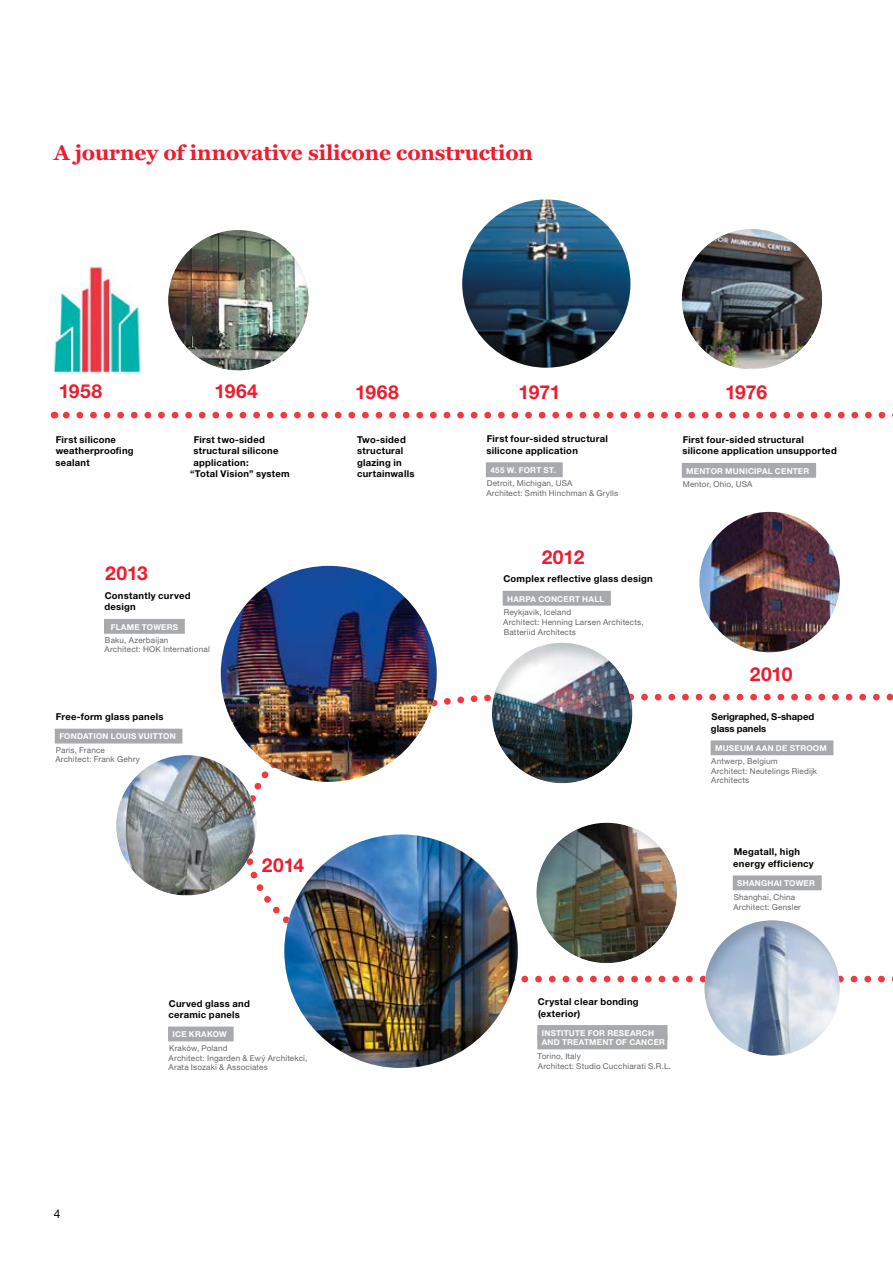
<style>
.page{position:relative;width:893px;height:1263px;background:#fff}
.page>*{position:absolute;margin:0;border:0;box-sizing:border-box;transform-origin:0 0}
.t1{font:700 21px "Georgia";letter-spacing:-.005em;color:#ed1c2f}
.t2{font:700 19.35px "Helvetica Neue LT Std";letter-spacing:-.005em;color:#ed1c2f}
.t3{font:12px "Helvetica Neue LT Std";color:#000}
.t4{font:700 9.45px/11.4px "Helvetica Neue LT Std";letter-spacing:.025em;color:#000}
.t5{font:700 9.45px/11.4px "Helvetica Neue LT Std";color:#000}
.t6{font:8.1px/9.8px "Helvetica Neue LT Std";letter-spacing:.02em;color:#636466}
.t7{font:700 8.1px/9.4px "Helvetica Neue LT Std";letter-spacing:.03em;color:#fff}
</style>
<div class="page">
<svg style="left:521px;top:976px;width:372px;height:6px"></svg>
<svg style="left:242px;top:692px;width:236px;height:90px"></svg>
<svg style="left:645px;top:694px;width:248px;height:6px"></svg>
<svg style="left:62px;top:412px;width:831px;height:6px"></svg>
<div style="left:156px;top:220px;width:164px;height:152px;background:#000;opacity:.15"></div>
<div style="left:682px;top:463px;width:134px;height:15px;background:#a7a9ac"></div>
<div style="left:670px;top:219px;width:165px;height:152px;background:#000;opacity:.15"></div>
<div style="left:693px;top:909px;width:159px;height:148px;background:#000;opacity:.15"></div>
<div style="left:733px;top:875px;width:89px;height:15px;background:#a7a9ac"></div>
<div style="left:486px;top:462px;width:77px;height:15px;background:#a7a9ac"></div>
<img style="left:462px;top:199px;width:168px;height:169px;border-radius:84px">
<div style="left:55px;top:729px;width:127px;height:14px;background:#a7a9ac"></div>
<div style="left:537px;top:1025px;width:130px;height:15px;background:#a7a9ac"></div>
<div style="left:537px;top:1034px;width:130px;height:15px;background:#a7a9ac"></div>
<img style="left:221px;top:566px;width:216px;height:216px;border-radius:108px">
<div style="left:104px;top:619px;width:81px;height:15px;background:#a7a9ac"></div>
<div style="left:168px;top:1026px;width:66px;height:15px;background:#a7a9ac"></div>
<img style="left:284px;top:834px;width:234px;height:234px;border-radius:117px">
<div style="left:503px;top:591px;width:108px;height:15px;background:#a7a9ac"></div>
<div style="left:480px;top:633px;width:165px;height:151px;background:#000;opacity:.15"></div>
<div style="left:711px;top:740px;width:122px;height:15px;background:#a7a9ac"></div>
<img style="left:699px;top:512px;width:141px;height:140px;border-radius:70px">
<div style="left:105px;top:745px;width:164px;height:151px;background:#000;opacity:.15"></div>
<div style="left:525px;top:812px;width:164px;height:152px;background:#000;opacity:.15"></div>
<img style="left:53px;top:265px;width:88px;height:108px">
<h1 class="t1" style="left:54px;top:139px;width:481px">A journey of innovative silicone construction</h1>
<h2 class="t2" style="left:59px;top:379px;width:45px">1958</h2>
<h2 class="t2" style="left:214px;top:379px;width:45px">1964</h2>
<h2 class="t2" style="left:355px;top:380px;width:45px">1968</h2>
<h2 class="t2" style="left:725px;top:380px;width:44px">1976</h2>
<p class="t4" style="left:486px;top:433px;width:123px">First four-sided structural silicone application</p>
<p class="t7" style="left:490px;top:465px;width:67px">455 W. FORT ST.</p>
<p class="t6" style="left:486px;top:479px;width:133px">Detroit, Michigan, USA<br>Architect: Smith Hinchman &amp; Grylls</p>
<h2 class="t2" style="left:518px;top:380px;width:44px">1971</h2>
<p class="t4" style="left:194px;top:434px;width:73px">First two-sided</p>
<p class="t4" style="left:193px;top:445px;width:87px">structural silicone</p>
<p class="t4" style="left:193px;top:457px;width:57px">application:</p>
<p class="t4" style="left:190px;top:468px;width:101px">“Total Vision” system</p>
<p class="t4" style="left:55px;top:434px;width:80px">First silicone weatherproofing sealant</p>
<p class="t4" style="left:357px;top:434px;width:59px">Two-sided structural glazing in curtainwalls</p>
<p class="t4" style="left:682px;top:434px;width:156px">First four-sided structural silicone application unsupported</p>
<p class="t7" style="left:686px;top:466px;width:125px">MENTOR MUNICIPAL CENTER</p>
<p class="t6" style="left:683px;top:479px;width:71px">Mentor, Ohio, USA</p>
<h2 class="t2" style="left:105px;top:561px;width:44px">2013</h2>
<p class="t4" style="left:104px;top:590px;width:88px">Constantly curved design</p>
<p class="t7" style="left:111px;top:622px;width:69px">FLAME TOWERS</p>
<p class="t6" style="left:105px;top:635px;width:107px">Baku, Azerbaijan<br>Architect: HOK International</p>
<p class="t4" style="left:56px;top:711px;width:109px">Free-form glass panels</p>
<p class="t7" style="left:59px;top:732px;width:118px">FONDATION LOUIS VUITTON</p>
<p class="t6" style="left:55px;top:745px;width:86px">Paris, France<br>Architect: Frank Gehry</p>
<h2 class="t2" style="left:262px;top:853px;width:44px">2014</h2>
<h3 class="t3" style="left:54px;top:1206px;width:8px">4</h3>
<p class="t4" style="left:168px;top:997px;width:83px">Curved glass and ceramic panels</p>
<p class="t7" style="left:173px;top:1029px;width:56px">ICE KRAKOW</p>
<p class="t6" style="left:169px;top:1043px;width:140px">Kraków, Poland<br>Architect: Ingarden &amp; Ewý Architekci,<br>Arata Isozaki &amp; Associates</p>
<h2 class="t2" style="left:542px;top:546px;width:44px">2012</h2>
<p class="t4" style="left:503px;top:573px;width:151px">Complex reflective glass design</p>
<p class="t7" style="left:507px;top:594px;width:98px">HARPA CONCERT HALL</p>
<p class="t6" style="left:503px;top:607px;width:142px">Reykjavik, Iceland<br>Architect: Henning Larsen Architects,<br>Batteriid Architects</p>
<p class="t4" style="left:538px;top:996px;width:102px">Crystal clear bonding (exterior)</p>
<p class="t7" style="left:542px;top:1028px;width:125px">INSTITUTE FOR RESEARCH<br>AND TREATMENT OF CANCER</p>
<p class="t6" style="left:538px;top:1051px;width:135px">Torino, Italy<br>Architect: Studio Cucchiarati S.R.L.</p>
<h2 class="t2" style="left:750px;top:662px;width:44px">2010</h2>
<p class="t5" style="left:711px;top:711px;width:105px">Serigraphed, S-shaped glass panels</p>
<p class="t7" style="left:715px;top:743px;width:113px">MUSEUM AAN DE STROOM</p>
<p class="t6" style="left:711px;top:757px;width:107px">Antwerp, Belgium<br>Architect: Neutelings Riedijk<br>Architects</p>
<p class="t4" style="left:733px;top:846px;width:82px">Megatall, high energy efficiency</p>
<p class="t7" style="left:737px;top:878px;width:79px">SHANGHAI TOWER</p>
<p class="t6" style="left:733px;top:892px;width:69px">Shanghai, China<br>Architect: Gensler</p>
</div>
